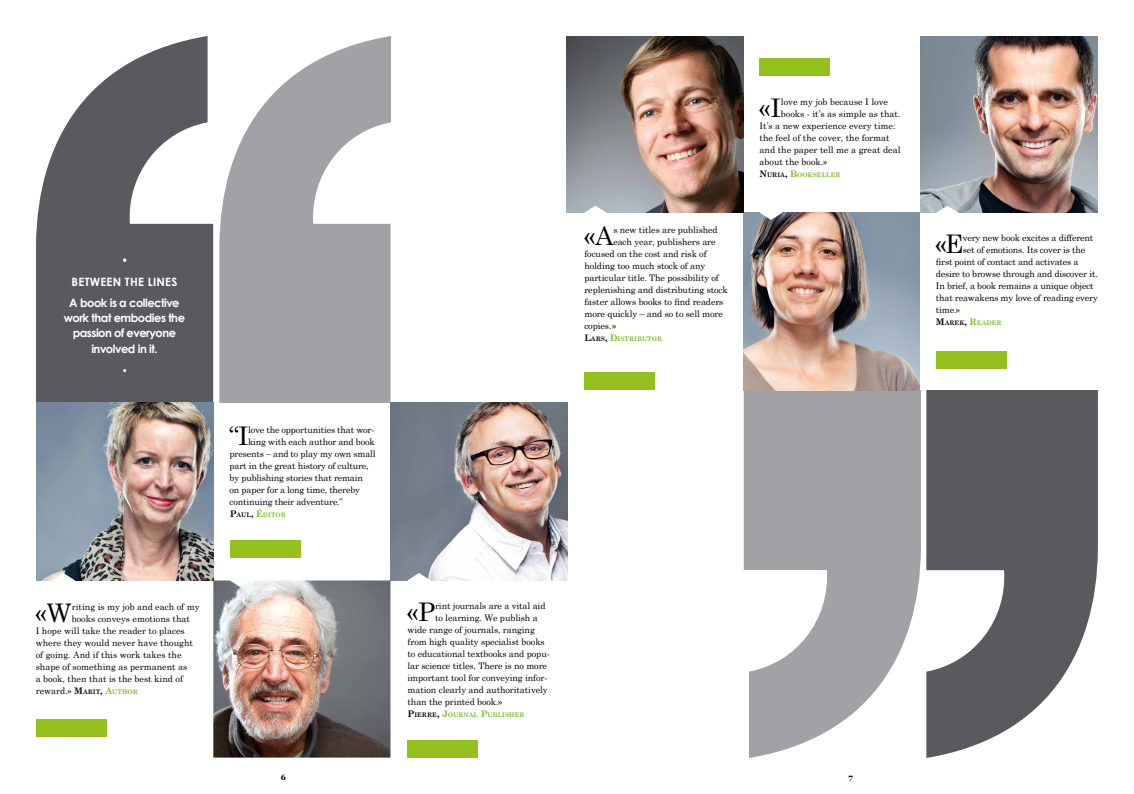
<style>
.page{position:relative;width:1134px;height:794px;background:#fff}
.page>*{position:absolute;margin:0;border:0;box-sizing:border-box;transform-origin:0 0}
.t1{font:25.6px "Century Schoolbook";color:#000}
.t2{font:700 11.5px/15.4px "Century Gothic";letter-spacing:-.045em;color:#fff}
.t3{font:9px "Century Schoolbook";letter-spacing:-.01em;color:#000}
.t4{font:700 8px "Georgia";color:#000}
.t5{font:700 6.3px "Century Schoolbook";color:#7ab929}
.s1{font-size:9px;color:#000}
.s2{color:#000}
.s3{font-size:9px}
.s4{font-weight:700}
.s5{font-weight:700;font-size:6.3px}
.s6{font-weight:700;color:#7ab929}
.s7{font-weight:700;font-size:6.3px;color:#7ab929}
</style>
<div class="page">
<svg style="left:926px;top:390px;width:172px;height:368px;fill:#59595e"></svg>
<svg style="left:36px;top:36px;width:177px;height:367px;fill:#59595e"></svg>
<svg style="left:744px;top:390px;width:177px;height:368px;fill:#a2a1a6"></svg>
<svg style="left:219px;top:36px;width:172px;height:367px;fill:#a2a1a6"></svg>
<svg style="left:123px;top:258px;width:3px;height:4px"></svg>
<div style="left:759px;top:58px;width:71px;height:18px;background:#95c11f"></div>
<div style="left:584px;top:372px;width:71px;height:18px;background:#95c11f"></div>
<img style="left:744px;top:213px;width:176px;height:177px">
<img style="left:921px;top:36px;width:177px;height:177px">
<img style="left:36px;top:403px;width:177px;height:177px">
<img style="left:390px;top:403px;width:177px;height:177px">
<div style="left:230px;top:540px;width:70px;height:18px;background:#95c11f"></div>
<div style="left:36px;top:718px;width:71px;height:18px;background:#95c11f"></div>
<div style="left:407px;top:740px;width:71px;height:17px;background:#95c11f"></div>
<img style="left:567px;top:36px;width:177px;height:177px">
<div style="left:936px;top:351px;width:71px;height:18px;background:#95c11f"></div>
<img style="left:213px;top:580px;width:177px;height:177px">
<svg style="left:230px;top:580px;width:25px;height:8px"></svg>
<svg style="left:52px;top:573px;width:23px;height:8px"></svg>
<svg style="left:407px;top:573px;width:23px;height:8px"></svg>
<svg style="left:759px;top:212px;width:23px;height:8px"></svg>
<svg style="left:584px;top:205px;width:23px;height:8px"></svg>
<svg style="left:936px;top:205px;width:23px;height:8px"></svg>
<p class="t2" style="left:69px;top:270px;width:112px;line-height:21px">BETWEEN THE LINES<br>A book is a collective</p>
<p class="t2" style="left:64px;top:310px;width:123px;text-align:center">work that embodies the passion of everyone involved in it.</p>
<h1 class="t1" style="left:229px;top:414px;width:21px">“I</h1>
<p class="t3" style="left:248px;top:422px;width:128px">love the opportunities that wor-</p>
<p class="t3" style="left:248px;top:434px;width:128px">king with each author and book</p>
<p class="t3" style="left:230px;top:446px;width:148px">presents – and to play my own small</p>
<p class="t3" style="left:230px;top:458px;width:141px">part in the great history of culture,</p>
<p class="t3" style="left:230px;top:470px;width:135px">by publishing stories that remain</p>
<p class="t3" style="left:230px;top:482px;width:132px">on paper for a long time, thereby</p>
<p class="t3" style="left:230px;top:494px;width:115px">continuing their adventure.”</p>
<p class="t5" style="left:230px;top:510px;width:58px"><span class="s1">P</span><span class="s2">AUL</span><span class="s1">,</span> <span class="s3">É</span>DITOR</p>
<h1 class="t1" style="left:584px;top:214px;width:31px">«A</h1>
<p class="t3" style="left:613px;top:222px;width:106px">s new titles are published</p>
<p class="t3" style="left:613px;top:234px;width:104px">each year, publishers are</p>
<p class="t3" style="left:584px;top:246px;width:124px">focused on the cost and risk of</p>
<p class="t3" style="left:584px;top:258px;width:122px">holding too much stock of any</p>
<p class="t3" style="left:584px;top:270px;width:136px">particular title. The possibility of</p>
<p class="t3" style="left:584px;top:282px;width:145px">replenishing and distributing stock</p>
<p class="t3" style="left:584px;top:294px;width:141px">faster allows books to find readers</p>
<p class="t3" style="left:584px;top:306px;width:140px">more quickly – and so to sell more</p>
<p class="t3" style="left:584px;top:318px;width:33px">copies.»</p>
<p class="t5" style="left:584px;top:334px;width:79px"><span class="s1">L</span><span class="s2">ARS</span><span class="s1">,</span> <span class="s3">D</span>ISTRIBUTOR</p>
<h1 class="t1" style="left:759px;top:86px;width:23px">«I</h1>
<p class="t3" style="left:781px;top:94px;width:109px">love my job because I love</p>
<p class="t3" style="left:781px;top:106px;width:121px">books - it’s as simple as that.</p>
<p class="t3" style="left:759px;top:118px;width:138px">It’s a new experience every time:</p>
<p class="t3" style="left:759px;top:130px;width:132px">the feel of the cover, the format</p>
<p class="t3" style="left:759px;top:142px;width:143px">and the paper tell me a great deal</p>
<p class="t3" style="left:759px;top:154px;width:69px">about the book.»</p>
<p class="t5" style="left:759px;top:170px;width:83px"><span class="s1">N</span><span class="s2">URIA</span><span class="s1">,</span> <span class="s3">B</span>OOKSELLER</p>
<h1 class="t1" style="left:36px;top:591px;width:38px">«W</h1>
<p class="t3" style="left:72px;top:599px;width:129px">riting is my job and each of my</p>
<p class="t3" style="left:72px;top:611px;width:120px">books conveys emotions that</p>
<p class="t3" style="left:36px;top:623px;width:151px">I hope will take the reader to places</p>
<p class="t3" style="left:36px;top:635px;width:159px">where they would never have thought</p>
<p class="t3" style="left:36px;top:647px;width:147px">of going. And if this work takes the</p>
<p class="t3" style="left:36px;top:659px;width:153px">shape of something as permanent as</p>
<p class="t3" style="left:36px;top:671px;width:149px">a book, then that is the best kind of</p>
<p class="t3" style="left:36px;top:683px;width:104px">reward.» <span class="s4">M</span><span class="s5">ARIT</span><span class="s4">,</span> <span class="s6">A</span><span class="s7">UTHOR</span></p>
<h1 class="t1" style="left:408px;top:590px;width:29px">«P</h1>
<p class="t3" style="left:435px;top:598px;width:112px">rint journals are a vital aid</p>
<p class="t3" style="left:435px;top:610px;width:104px">to learning. We publish a</p>
<p class="t3" style="left:407px;top:622px;width:129px">wide range of journals, ranging</p>
<p class="t3" style="left:407px;top:634px;width:139px">from high quality specialist books</p>
<p class="t3" style="left:407px;top:646px;width:144px">to educational textbooks and popu-</p>
<p class="t3" style="left:407px;top:658px;width:141px">lar science titles, There is no more</p>
<p class="t3" style="left:407px;top:670px;width:141px">important tool for conveying infor-</p>
<p class="t3" style="left:407px;top:682px;width:142px">mation clearly and authoritatively</p>
<p class="t3" style="left:407px;top:694px;width:96px">than the printed book.»</p>
<p class="t5" style="left:407px;top:710px;width:119px"><span class="s1">P</span><span class="s2">IERRE</span><span class="s1">,</span> <span class="s3">J</span>OURNAL <span class="s3">P</span>UBLISHER</p>
<p class="t4" style="left:281px;top:771px;width:7px">6</p>
<p class="t4" style="left:848px;top:771px;width:6px">7</p>
<h1 class="t1" style="left:936px;top:222px;width:29px">«E</h1>
<p class="t3" style="left:963px;top:230px;width:132px">very new book excites a different</p>
<p class="t3" style="left:963px;top:242px;width:124px">set of emotions. Its cover is the</p>
<p class="t3" style="left:936px;top:254px;width:144px">first point of contact and activates a</p>
<p class="t3" style="left:936px;top:266px;width:163px">desire to browse through and discover it.</p>
<p class="t3" style="left:936px;top:278px;width:159px">In brief, a book remains a unique object</p>
<p class="t3" style="left:936px;top:290px;width:164px">that reawakens my love of reading every</p>
<p class="t3" style="left:936px;top:302px;width:26px">time.»</p>
<p class="t5" style="left:936px;top:318px;width:67px"><span class="s1">M</span><span class="s2">AREK</span><span class="s1">,</span> <span class="s3">R</span>EADER</p>
</div>
